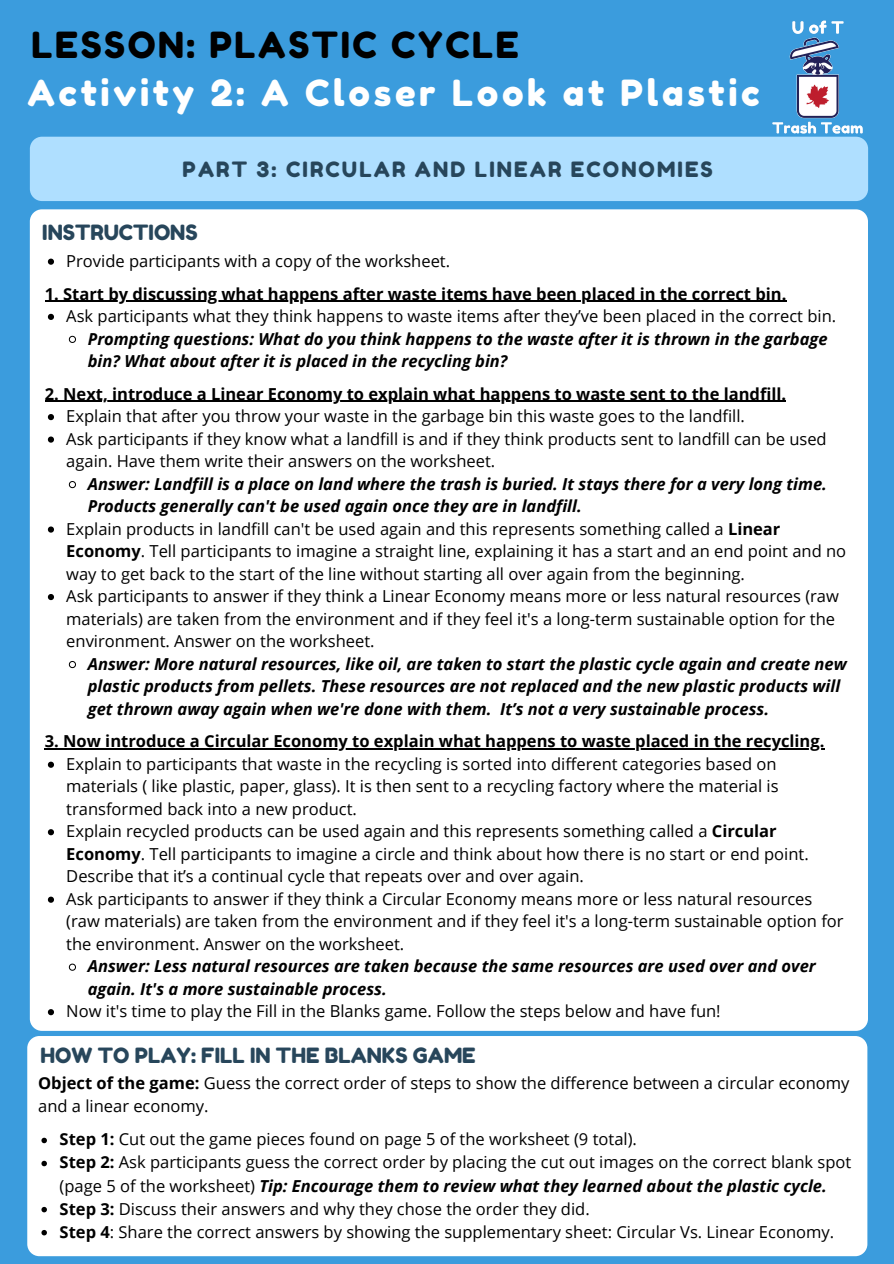
<style>
.page{position:relative;width:894px;height:1264px;background:#fff}
.page>*{position:absolute;margin:0;border:0;box-sizing:border-box;transform-origin:0 0}
.t1{font:36px "Fredoka One";letter-spacing:.1em;color:#fff}
.t2{font:36px "Fredoka One";letter-spacing:.07em;color:#000}
.t3{font:21.15px "Fredoka One";letter-spacing:.1em;color:#27465b}
.t4{font:21px "Fredoka One";color:#27465b}
.t5{font:16.5px/22.5px "Open Sans";color:#000}
.t6{font:italic 700 16.5px/22.5px "Open Sans";color:#000}
.t7{font:700 16.5px "Open Sans";color:#000}
.s1{font-weight:700}
.s2{font-weight:700;font-style:italic}
</style>
<div class="page">
<div style="left:0;top:0;width:893px;height:1263px;background:#3b9cdd"></div>
<div style="left:30px;top:209px;width:837px;height:821px;background:#fff;border-radius:12px"></div>
<svg style="left:48px;top:258px;width:6px;height:7px"></svg>
<svg style="left:48px;top:314px;width:6px;height:6px"></svg>
<svg style="left:68px;top:335px;width:8px;height:8px"></svg>
<svg style="left:48px;top:414px;width:6px;height:6px"></svg>
<svg style="left:48px;top:436px;width:6px;height:6px"></svg>
<svg style="left:68px;top:481px;width:8px;height:8px"></svg>
<svg style="left:48px;top:526px;width:6px;height:6px"></svg>
<svg style="left:48px;top:594px;width:6px;height:6px"></svg>
<svg style="left:68px;top:661px;width:8px;height:8px"></svg>
<svg style="left:48px;top:761px;width:6px;height:6px"></svg>
<svg style="left:48px;top:829px;width:6px;height:6px"></svg>
<svg style="left:48px;top:896px;width:6px;height:6px"></svg>
<svg style="left:68px;top:963px;width:8px;height:8px"></svg>
<svg style="left:48px;top:1009px;width:6px;height:6px"></svg>
<hr style="left:45px;top:300px;width:741px;height:1px;background:#000">
<hr style="left:45px;top:401px;width:430px;height:1px;background:#000">
<hr style="left:475px;top:401px;width:311px;height:1px;background:#000">
<hr style="left:45px;top:748px;width:159px;height:1px;background:#000">
<hr style="left:204px;top:748px;width:620px;height:1px;background:#000">
<div style="left:27px;top:1036px;width:840px;height:220px;background:#fff;border-radius:12px"></div>
<svg style="left:41px;top:1137px;width:6px;height:6px"></svg>
<svg style="left:41px;top:1160px;width:6px;height:6px"></svg>
<svg style="left:41px;top:1206px;width:6px;height:6px"></svg>
<svg style="left:41px;top:1230px;width:6px;height:5px"></svg>
<div style="left:30px;top:137px;width:837px;height:64px;background:#afdfff;border-radius:12px"></div>
<img style="left:767px;top:20px;width:96px;height:117px">
<p class="t2" style="left:32px;top:23px;width:488px">LESSON: PLASTIC CYCLE</p>
<p class="t1" style="left:27px;top:71px;width:733px">Activity 2: A Closer Look at Plastic</p>
<p class="t3" style="left:182px;top:156px;width:531px">PART 3: CIRCULAR AND LINEAR ECONOMIES</p>
<p class="t4" style="left:42px;top:219px;width:157px">INSTRUCTIONS</p>
<p class="t5" style="left:66px;top:249px;width:385px">Provide participants with a copy of the worksheet.</p>
<p class="t5" style="left:66px;top:304px;width:771px">Ask participants what they think happens to waste items after they’ve been placed in the correct bin.</p>
<p class="t6" style="left:88px;top:327px;width:741px">Prompting questions: What do you think happens to the waste after it is thrown in the garbage bin? What about after it is placed in the recycling bin?</p>
<p class="t5" style="left:66px;top:404px;width:680px">Explain that after you throw your waste in the garbage bin this waste goes to the landfill.</p>
<p class="t5" style="left:66px;top:427px;width:761px">Ask participants if they know what a landfill is and if they think products sent to landfill can be used again. Have them write their answers on the worksheet.</p>
<p class="t6" style="left:88px;top:472px;width:740px">Answer: Landfill is a place on land where the trash is buried. It stays there for a very long time.<br>Products generally can't be used again once they are in landfill.</p>
<p class="t5" style="left:66px;top:517px;width:781px">Explain products in landfill can't be used again and this represents something called a <span class="s1">Linear<br>Economy</span>. Tell participants to imagine a straight line, explaining it has a start and an end point and no way to get back to the start of the line without starting all over again from the beginning.</p>
<p class="t5" style="left:66px;top:584px;width:774px">Ask participants to answer if they think a Linear Economy means more or less natural resources (raw materials) are taken from the environment and if they feel it's a long-term sustainable option for the environment. Answer on the worksheet.</p>
<p class="t6" style="left:88px;top:652px;width:760px">Answer: More natural resources, like oil, are taken to start the plastic cycle again and create new plastic products from pellets. These resources are not replaced and the new plastic products will get thrown away again when we're done with them. It’s not a very sustainable process.</p>
<p class="t5" style="left:66px;top:752px;width:713px">Explain to participants that waste in the recycling is sorted into different categories based on materials ( like plastic, paper, glass). It is then sent to a recycling factory where the material is transformed back into a new product.</p>
<p class="t5" style="left:66px;top:819px;width:743px">Explain recycled products can be used again and this represents something called a <span class="s1">Circular<br>Economy</span>. Tell participants to imagine a circle and think about how there is no start or end point.<br>Describe that it’s a continual cycle that repeats over and over again.</p>
<p class="t5" style="left:66px;top:887px;width:778px">Ask participants to answer if they think a Circular Economy means more or less natural resources (raw materials) are taken from the environment and if they feel it's a long-term sustainable option for the environment. Answer on the worksheet.</p>
<p class="t6" style="left:88px;top:954px;width:729px">Answer: Less natural resources are taken because the same resources are used over and over again. It's a more sustainable process.</p>
<p class="t5" style="left:66px;top:999px;width:655px">Now it's time to play the Fill in the Blanks game. Follow the steps below and have fun!</p>
<p class="t7" style="left:45px;top:282px;width:742px">1. Start by discussing what happens after waste items have been placed in the correct bin.</p>
<p class="t7" style="left:45px;top:382px;width:742px">2. Next, introduce a Linear Economy to explain what happens to waste sent to the landfill.</p>
<p class="t7" style="left:45px;top:729px;width:781px">3. Now introduce a Circular Economy to explain what happens to waste placed in the recycling.</p>
<p class="t4" style="left:41px;top:1042px;width:436px">HOW TO PLAY: FILL IN THE BLANKS GAME</p>
<p class="t5" style="left:38px;top:1071px;width:812px;line-height:23.1px"><span class="s1">Object of the game:</span> Guess the correct order of steps to show the difference between a circular economy and a linear economy.</p>
<p class="t5" style="left:60px;top:1127px;width:578px"><span class="s1">Step 1:</span> Cut out the game pieces found on page 5 of the worksheet (9 total).</p>
<p class="t5" style="left:60px;top:1150px;width:793px;line-height:23.1px"><span class="s1">Step 2:</span> Ask participants guess the correct order by placing the cut out images on the correct blank spot (page 5 of the worksheet) <span class="s2">Tip: Encourage them to review what they learned about the plastic cycle.</span></p>
<p class="t5" style="left:60px;top:1196px;width:531px"><span class="s1">Step 3:</span> Discuss their answers and why they chose the order they did.</p>
<p class="t5" style="left:60px;top:1219px;width:775px"><span class="s1">Step 4</span>: Share the correct answers by showing the supplementary sheet: Circular Vs. Linear Economy.</p>
</div>
